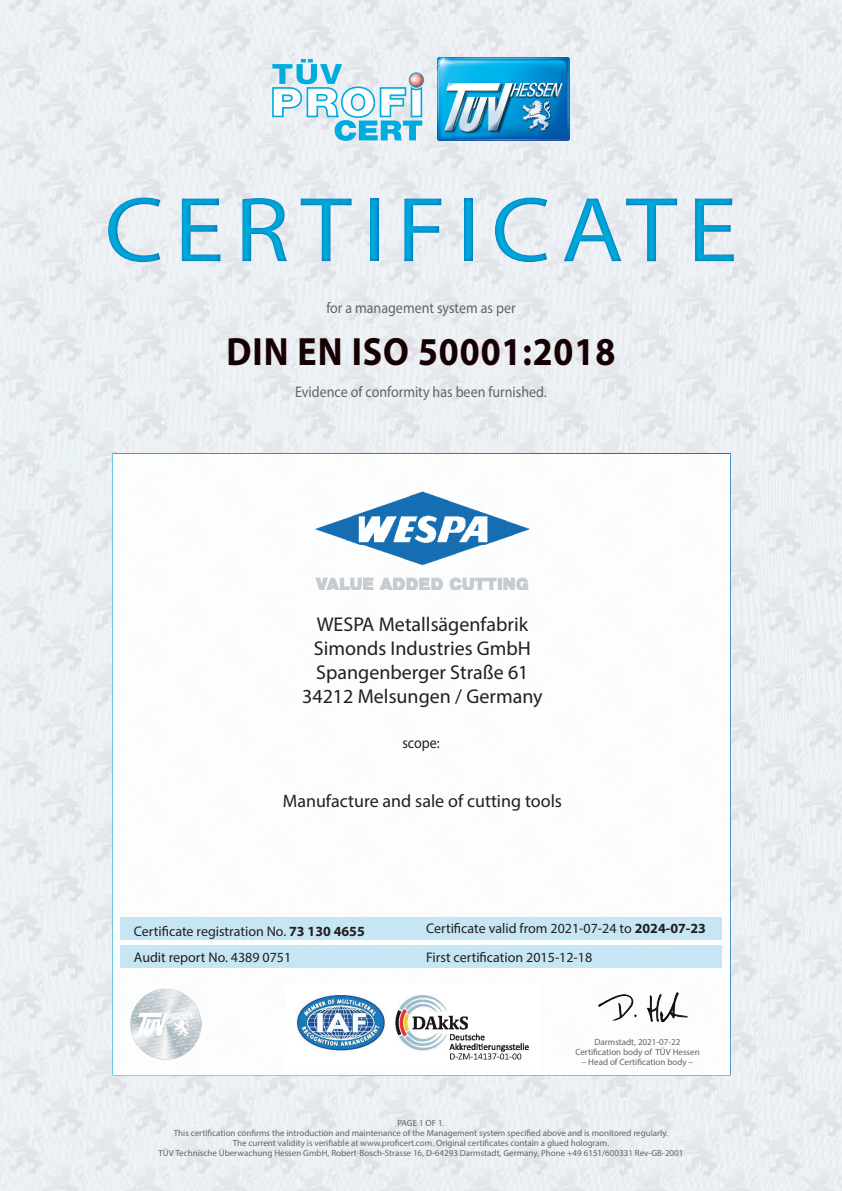
<style>
.page{position:relative;width:842px;height:1191px;background:#fff}
.page>*{position:absolute;margin:0;border:0;box-sizing:border-box;transform-origin:0 0}
.t1{font:93px "Myriad Pro";letter-spacing:.1em;color:#00acdd;scale:1.1 1}
.t2{font:700 39.6px "Myriad Pro";letter-spacing:.025em;color:#170003;scale:.91 1}
.t3{font:20px/24px "Myriad Pro";color:#231f20;text-align:center}
.t4{font:18px "Myriad Pro";color:#231f20}
.t5{font:15.4px "Myriad Pro";color:#636366;scale:.91 1}
.t6{font:15.4px "Myriad Pro";color:#231f20;scale:.91 1}
.t7{font:14px/26px "Myriad Pro";color:#231f20}
.t8{font:9px/10px "Myriad Pro";color:#636366;text-align:center}
.s1{font-weight:700}
</style>
<div class="page">
<img style="left:0;top:0;width:842px;height:1191px">
<img style="left:437px;top:57px;width:132px;height:83px">
<svg style="left:272px;top:59px;width:152px;height:82px"></svg>
<div style="left:112px;top:453px;width:619px;height:622px;background:#fff;border:2px solid #fff"></div>
<div style="left:120px;top:945px;width:602px;height:23px;background:#c1e4f4"></div>
<div style="left:121px;top:917px;width:601px;height:22px;background:#c1e4f4"></div>
<img style="left:296px;top:995px;width:233px;height:65px">
<img style="left:749px;top:894px;width:78px;height:55px">
<img style="left:736px;top:784px;width:97px;height:40px">
<img style="left:598px;top:992px;width:91px;height:31px">
<img style="left:738px;top:565px;width:93px;height:35px">
<img style="left:737px;top:468px;width:91px;height:35px">
<img style="left:738px;top:1001px;width:99px;height:53px">
<div style="left:0;top:172px;width:842px;height:114px;background:#006bb6;opacity:.75"></div>
<img style="left:130px;top:988px;width:71px;height:71px">
<img style="left:315px;top:491px;width:215px;height:98px">
<h1 class="t1" style="left:104px;top:173px;width:577px">CERTIFICATE</h1>
<h3 class="t5" style="left:326px;top:298px;width:209px">for a management system as per</h3>
<h2 class="t2" style="left:227px;top:326px;width:429px">DIN EN ISO 50001:2018</h2>
<h3 class="t5" style="left:295px;top:382px;width:278px">Evidence of conformity has been furnished.</h3>
<h3 class="t3" style="left:302px;top:612px;width:242px">WESPA Metallsägenfabrik<br>Simonds Industries GmbH<br>Spangenberger Straße 61<br>34212 Melsungen / Germany</h3>
<h3 class="t6" style="left:402px;top:733px;width:42px">scope:</h3>
<h3 class="t4" style="left:283px;top:790px;width:281px">Manufacture and sale of cutting tools</h3>
<h3 class="t7" style="left:134px;top:917px;width:232px">Certificate registration No. <span class="s1">73 130 4655<br></span>Audit report No. 4389 0751</h3>
<h3 class="t7" style="left:426px;top:915px;width:281px">Certificate valid from 2021-07-24 to <span class="s1">2024-07-23</span></h3>
<h3 class="t7" style="left:426px;top:943px;width:168px">First certification 2015-12-18</h3>
<p class="t8" style="left:575px;top:1037px;width:126px">Darmstadt, 2021-07-22<br>Certification body of TÜV Hessen</p>
<p class="t8" style="left:582px;top:1057px;width:113px">– Head of Certification body –</p>
<p class="t8" style="left:159px;top:1118px;width:526px">PAGE 1 OF 1.<br>This certification confirms the introduction and maintenance of the Management system specified above and is monitored regularly.<br>The current validity is verifiable at www.proficert.com. Original certificates contain a glued hologram.<br>TÜV Technische Überwachung Hessen GmbH, Robert-Bosch-Strasse 16, D-64293 Darmstadt, Germany, Phone +49 6151/600331 Rev-GB-2001</p>
</div>
